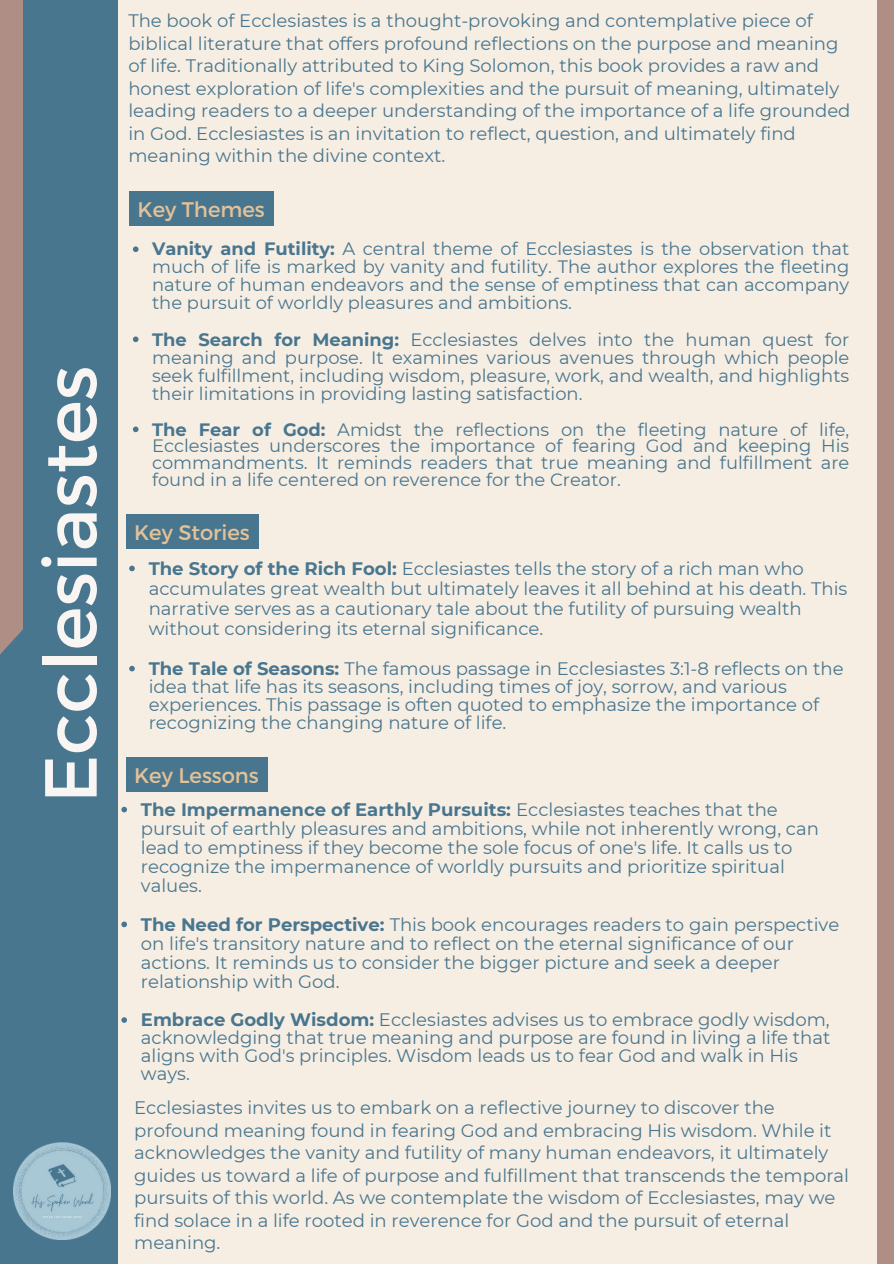
<style>
.page{position:relative;width:894px;height:1264px;background:#fff}
.page>*{position:absolute;margin:0;border:0;box-sizing:border-box;transform-origin:0 0}
.t1{font:73.5px "Montserrat";color:#f9f5f2}
.t2{font:21px "Montserrat";color:#e4c298}
.t3{font:18px/22.5px "Montserrat";color:#49768f}
.t4{font:17.85px/18px "Montserrat";color:#49768f;text-align:justify}
.s1{font-weight:700}
</style>
<div class="page">
<div style="left:0;top:0;width:893px;height:1263px;background:#f7eee3"></div>
<div style="left:0;top:0;width:118px;height:1263px;background:#49768f"></div>
<div style="left:0;top:0;width:23px;height:696px;background:#af8f85"></div>
<div style="left:877px;top:0;width:16px;height:1263px;background:#af8f85"></div>
<div style="left:129px;top:192px;width:144px;height:34px;background:#49768f"></div>
<div style="left:126px;top:514px;width:132px;height:34px;background:#49768f"></div>
<div style="left:126px;top:757px;width:141px;height:35px;background:#49768f"></div>
<img style="left:14px;top:1142px;width:96px;height:97px">
<svg style="left:133px;top:246px;width:5px;height:6px"></svg>
<svg style="left:133px;top:336px;width:5px;height:6px"></svg>
<svg style="left:133px;top:426px;width:5px;height:6px"></svg>
<svg style="left:129px;top:565px;width:6px;height:6px"></svg>
<svg style="left:129px;top:665px;width:6px;height:6px"></svg>
<svg style="left:121px;top:806px;width:6px;height:6px"></svg>
<svg style="left:121px;top:921px;width:6px;height:6px"></svg>
<svg style="left:121px;top:1017px;width:6px;height:5px"></svg>
<p class="t1" style="left:23px;top:803px;width:439px;rotate:-90deg">Ecclesiastes</p>
<p class="t3" style="left:128px;top:10px;width:723px">The book of Ecclesiastes is a thought-provoking and contemplative piece of biblical literature that offers profound reflections on the purpose and meaning of life. Traditionally attributed to King Solomon, this book provides a raw and honest exploration of life's complexities and the pursuit of meaning, ultimately leading readers to a deeper understanding of the importance of a life grounded in God. Ecclesiastes is an invitation to reflect, question, and ultimately find meaning within the divine context.</p>
<p class="t2" style="left:138px;top:196px;width:129px">Key Themes</p>
<p class="t4" style="left:152px;top:240px;width:698px"><span class="s1">Vanity and Futility:</span> A central theme of Ecclesiastes is the observation that much of life is marked by vanity and futility. The author explores the fleeting nature of human endeavors and the sense of emptiness that can accompany the pursuit of worldly pleasures and ambitions.</p>
<p class="t4" style="left:152px;top:330px;width:698px"><span class="s1">The Search for Meaning:</span> Ecclesiastes delves into the human quest for meaning and purpose. It examines various avenues through which people seek fulfillment, including wisdom, pleasure, work, and wealth, and highlights their limitations in providing lasting satisfaction.</p>
<p class="t4" style="left:152px;top:421px;width:698px;line-height:16.8px"><span class="s1">The Fear of God:</span> Amidst the reflections on the fleeting nature of life, Ecclesiastes underscores the importance of fearing God and keeping His commandments. It reminds readers that true meaning and fulfillment are found in a life centered on reverence for the Creator.</p>
<p class="t2" style="left:134px;top:518px;width:117px">Key Stories</p>
<p class="t3" style="left:149px;top:558px;width:700px;line-height:20.2px"><span class="s1">The Story of the Rich Fool:</span> Ecclesiastes tells the story of a rich man who accumulates great wealth but ultimately leaves it all behind at his death. This narrative serves as a cautionary tale about the futility of pursuing wealth without considering its eternal significance.</p>
<p class="t3" style="left:149px;top:659px;width:696px;line-height:18px"><span class="s1">The Tale of Seasons:</span> The famous passage in Ecclesiastes 3:1-8 reflects on the idea that life has its seasons, including times of joy, sorrow, and various experiences. This passage is often quoted to emphasize the importance of recognizing the changing nature of life.</p>
<p class="t2" style="left:134px;top:762px;width:126px">Key Lessons</p>
<p class="t3" style="left:141px;top:799px;width:679px;line-height:19.2px"><span class="s1">The Impermanence of Earthly Pursuits:</span> Ecclesiastes teaches that the pursuit of earthly pleasures and ambitions, while not inherently wrong, can lead to emptiness if they become the sole focus of one's life. It calls us to recognize the impermanence of worldly pursuits and prioritize spiritual values.</p>
<p class="t3" style="left:141px;top:914px;width:699px;line-height:19.2px"><span class="s1">The Need for Perspective:</span> This book encourages readers to gain perspective on life's transitory nature and to reflect on the eternal significance of our actions. It reminds us to consider the bigger picture and seek a deeper relationship with God.</p>
<p class="t3" style="left:141px;top:1010px;width:691px;line-height:18px"><span class="s1">Embrace Godly Wisdom:</span> Ecclesiastes advises us to embrace godly wisdom, acknowledging that true meaning and purpose are found in living a life that aligns with God's principles. Wisdom leads us to fear God and walk in His ways.</p>
<p class="t3" style="left:134px;top:1096px;width:716px">Ecclesiastes invites us to embark on a reflective journey to discover the profound meaning found in fearing God and embracing His wisdom. While it acknowledges the vanity and futility of many human endeavors, it ultimately guides us toward a life of purpose and fulfillment that transcends the temporal pursuits of this world. As we contemplate the wisdom of Ecclesiastes, may we find solace in a life rooted in reverence for God and the pursuit of eternal meaning.</p>
</div>
